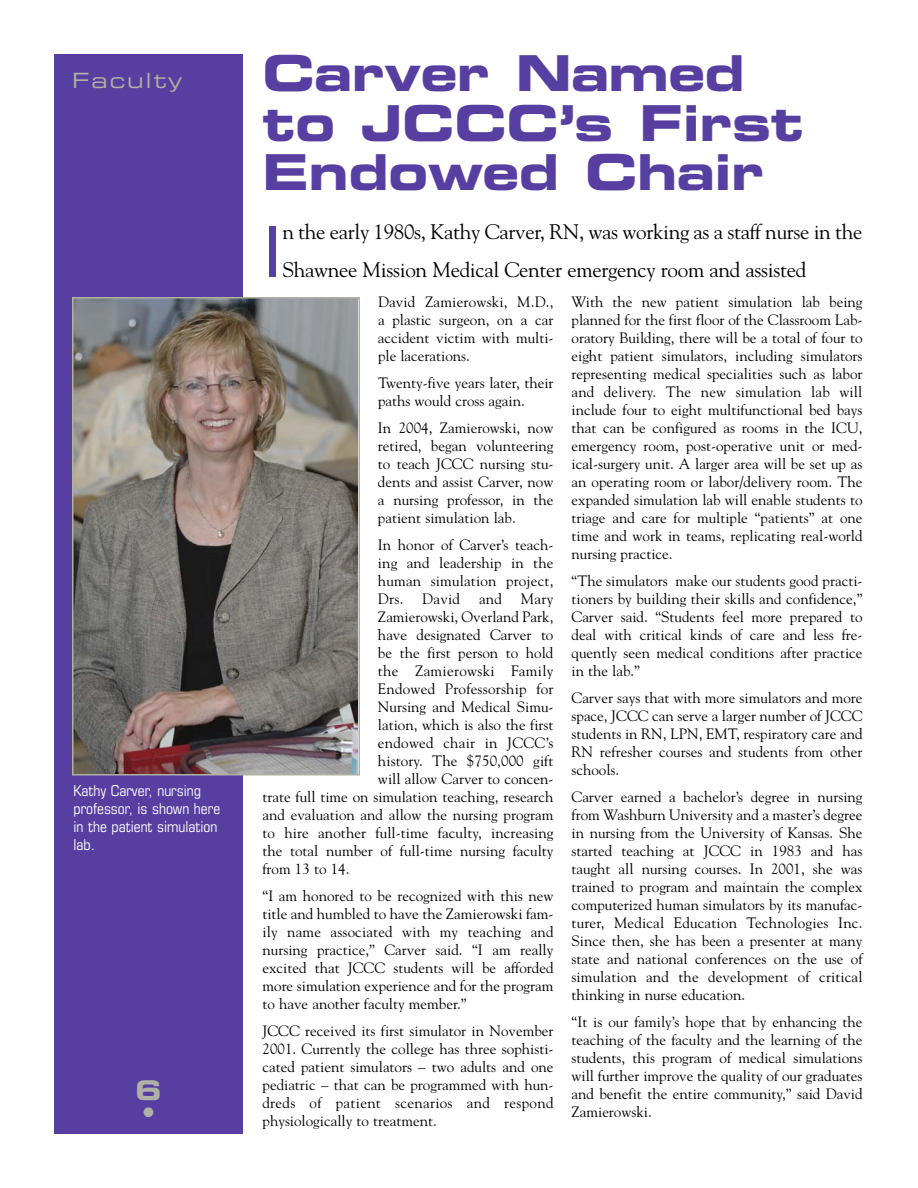
<style>
.page{position:relative;width:918px;height:1188px;background:#fff}
.page>*{position:absolute;margin:0;border:0;box-sizing:border-box;transform-origin:0 0}
.t1{font:69.6px "Eurostile Extended Two";color:#573fa1}
.t2{font:49.5px/49.5px "Eurostile Bold Extended Two";letter-spacing:-.01em;color:#573fa1}
.t3{font:27px/22.5px "Eurostile Bold Extended Two";color:#b0b1a4}
.t4{font:21px/37.5px "Goudy";letter-spacing:-.015em;color:#000}
.t5{font:21px "Eurostile Extended Two";letter-spacing:.095em;color:#b0b1a4}
.t6{font:15px/18px "Goudy";color:#000;text-align:justify}
.t7{font:condensed 15px/18px "Eurostile";color:#fff}
.t8{font:15px "Goudy";letter-spacing:.02em;color:#000}
</style>
<div class="page">
<div style="left:54px;top:54px;width:189px;height:1080px;background:#573fa1"></div>
<img style="left:75px;top:300px;width:282px;height:472px">
<div style="left:72px;top:297px;width:288px;height:478px;border:2px solid #b0b1a4"></div>
<h3 class="t5" style="left:72px;top:73px;width:112px">Faculty</h3>
<p class="t7" style="left:73px;top:783px;width:148px">Kathy Carver, nursing professor, is shown here in the patient simulation lab.</p>
<h3 class="t3" style="left:135px;top:1081px;width:28px">6 •</h3>
<h2 class="t2" style="left:262px;top:53px;width:543px">Carver Named to JCCC’s First<br>Endowed Chair</h2>
<h1 class="t1" style="left:262px;top:226px;width:22px">I</h1>
<h3 class="t4" style="left:282px;top:213px;width:582px">n the early 1980s, Kathy Carver, RN, was working as a staff nurse in the<br>Shawnee Mission Medical Center emergency room and assisted</h3>
<p class="t6" style="left:378px;top:292px;width:177px">David Zamierowski, M.D., a plastic surgeon, on a car accident victim with multi&shy;ple lacerations.</p>
<p class="t6" style="left:378px;top:373px;width:177px">Twenty-five years later, their paths would cross again.</p>
<p class="t6" style="left:378px;top:418px;width:177px">In 2004, Zamierowski, now retired, began volunteering to teach JCCC nursing stu&shy;dents and assist Carver, now a nursing professor, in the patient simulation lab.</p>
<p class="t6" style="left:378px;top:535px;width:177px">In honor of Carver’s teach&shy;ing and leadership in the human simulation project, Drs.</p>
<p class="t6" style="left:422px;top:589px;width:39px">David</p>
<p class="t6" style="left:479px;top:589px;width:25px">and</p>
<p class="t6" style="left:521px;top:589px;width:34px">Mary</p>
<p class="t6" style="left:378px;top:607px;width:177px">Zamierowski, Overland Park,</p>
<p class="t6" style="left:378px;top:625px;width:177px">have designated Carver to</p>
<p class="t6" style="left:378px;top:643px;width:177px">be the first person to hold</p>
<p class="t8" style="left:378px;top:662px;width:177px">the Zamierowski Family</p>
<p class="t6" style="left:378px;top:679px;width:177px">Endowed Professorship for</p>
<p class="t6" style="left:378px;top:697px;width:177px">Nursing and Medical Simu-</p>
<p class="t6" style="left:378px;top:715px;width:177px">lation, which is also the first</p>
<p class="t6" style="left:378px;top:733px;width:177px">endowed chair in JCCC’s</p>
<p class="t6" style="left:378px;top:751px;width:177px">history. The $750,000 gift</p>
<p class="t6" style="left:378px;top:769px;width:177px">will allow Carver to concen-</p>
<p class="t6" style="left:262px;top:787px;width:293px">trate full time on simulation teaching, research</p>
<p class="t6" style="left:262px;top:805px;width:293px">and evaluation and allow the nursing program</p>
<p class="t6" style="left:262px;top:823px;width:292px">to hire another full-time faculty, increasing</p>
<p class="t6" style="left:262px;top:841px;width:293px">the total number of full-time nursing faculty</p>
<p class="t6" style="left:262px;top:859px;width:88px">from 13 to 14.</p>
<p class="t6" style="left:262px;top:886px;width:293px">“I am honored to be recognized with this new title and humbled to have the Zamierowski fam&shy;ily name associated with my teaching and nursing practice,” Carver said. “I am really excited that JCCC students will be afforded more simulation experience and for the program to have another faculty member.”</p>
<p class="t6" style="left:263px;top:1021px;width:293px">JCCC received its first simulator in November 2001. Currently the college has three sophisti&shy;cated patient simulators – two adults and one pediatric – that can be programmed with hun&shy;dreds of patient scenarios and respond physiologically to treatment.</p>
<p class="t6" style="left:572px;top:292px;width:293px">With the new patient simulation lab being planned for the first floor of the Classroom Lab&shy;oratory Building, there will be a total of four to eight patient simulators, including simulators representing medical specialities such as labor and delivery. The new simulation lab will include four to eight multifunctional bed bays that can be configured as rooms in the ICU, emergency room, post-operative unit or med&shy;ical-surgery unit. A larger area will be set up as an operating room or labor/delivery room. The expanded simulation lab will enable students to triage and care for multiple “patients” at one time and work in teams, replicating real-world nursing practice.</p>
<p class="t6" style="left:572px;top:571px;width:293px">“The simulators make our students good practi&shy;tioners by building their skills and confidence,” Carver said. “Students feel more prepared to deal with critical kinds of care and less fre&shy;quently seen medical conditions after practice in the lab.”</p>
<p class="t6" style="left:572px;top:688px;width:293px">Carver says that with more simulators and more space, JCCC can serve a larger number of JCCC students in RN, LPN, EMT, respiratory care and RN refresher courses and students from other schools.</p>
<p class="t6" style="left:572px;top:787px;width:293px">Carver earned a bachelor’s degree in nursing from Washburn University and a master’s degree in nursing from the University of Kansas. She started teaching at JCCC in 1983 and has taught all nursing courses. In 2001, she was trained to program and maintain the complex computerized human simulators by its manufac&shy;turer, Medical Education Technologies Inc.<br>Since then, she has been a presenter at many state and national conferences on the use of simulation and the development of critical thinking in nurse education.</p>
<p class="t6" style="left:572px;top:1012px;width:293px">“It is our family’s hope that by enhancing the teaching of the faculty and the learning of the students, this program of medical simulations will further improve the quality of our graduates and benefit the entire community,” said David Zamierowski.</p>
</div>
